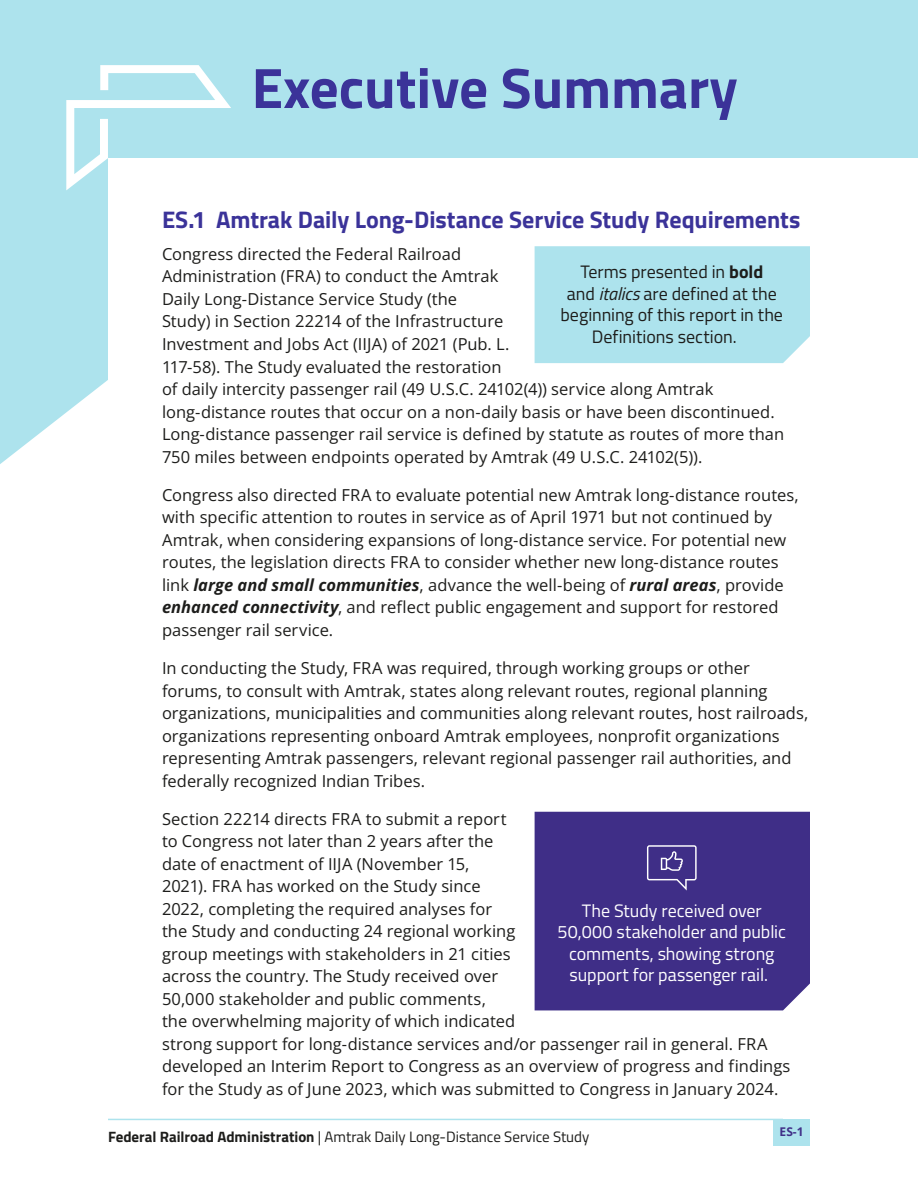
<style>
.page{position:relative;width:918px;height:1188px;background:#fff}
.page>*{position:absolute;margin:0;border:0;box-sizing:border-box;transform-origin:0 0}
.t1{font:700 57px "Titillium Web";color:#3b3399}
.t2{font:700 24px "Titillium Web";letter-spacing:-.005em;color:#3b3399}
.t3{font:18px/21.6px "Titillium Web";letter-spacing:-.005em;color:#fff;text-align:center}
.t4{font:18px "Titillium Web";letter-spacing:-.005em;color:#1d1d1b}
.t5{font:16.5px/22.5px "Open Sans";color:#1d1d1b}
.t6{font:15px "Titillium Web";color:#1d1d1b}
.t7{font:700 12px "Open Sans";color:#403088}
.s1{font-weight:700;font-style:italic}
.s2{font-weight:700}
.s3{font-style:italic}
</style>
<div class="page">
<div style="left:0;top:0;width:918px;height:467px;background:#ade3ed"></div>
<div style="left:108px;top:158px;width:810px;height:1030px;background:#fff"></div>
<svg style="left:66px;top:65px;width:165px;height:125px"></svg>
<svg style="left:0;top:380px;width:108px;height:87px"></svg>
<hr style="left:108px;top:1119px;width:675px;height:1px;background:#ade3ed">
<div style="left:773px;top:1119px;width:37px;height:27px;background:#ade3ed"></div>
<div style="left:535px;top:246px;width:275px;height:117px;background:#ade3ed"></div>
<div style="left:535px;top:812px;width:275px;height:198px;background:#3f2e87"></div>
<svg style="left:647px;top:845px;width:50px;height:46px"></svg>
<h1 class="t1" style="left:252px;top:44px;width:488px">Executive Summary</h1>
<h2 class="t2" style="left:162px;top:202px;width:640px">ES.1 Amtrak Daily Long-Distance Service Study Requirements</h2>
<p class="t5" style="left:162px;top:242px;width:624px">Congress directed the Federal Railroad<br>Administration (FRA) to conduct the Amtrak<br>Daily Long-Distance Service Study (the<br>Study) in Section 22214 of the Infrastructure<br>Investment and Jobs Act (IIJA) of 2021 (Pub. L.<br>117-58). The Study evaluated the restoration<br>of daily intercity passenger rail (49 U.S.C. 24102(4)) service along Amtrak long-distance routes that occur on a non-daily basis or have been discontinued.<br>Long-distance passenger rail service is defined by statute as routes of more than 750 miles between endpoints operated by Amtrak (49 U.S.C. 24102(5)).</p>
<p class="t5" style="left:162px;top:483px;width:638px">Congress also directed FRA to evaluate potential new Amtrak long-distance routes, with specific attention to routes in service as of April 1971 but not continued by Amtrak, when considering expansions of long-distance service. For potential new routes, the legislation directs FRA to consider whether new long-distance routes link <span class="s1">large and small communities</span>, advance the well-being of <span class="s1">rural areas</span>, provide <span class="s1">enhanced connectivity</span>, and reflect public engagement and support for restored passenger rail service.</p>
<p class="t5" style="left:162px;top:656px;width:648px">In conducting the Study, FRA was required, through working groups or other forums, to consult with Amtrak, states along relevant routes, regional planning organizations, municipalities and communities along relevant routes, host railroads, organizations representing onboard Amtrak employees, nonprofit organizations representing Amtrak passengers, relevant regional passenger rail authorities, and federally recognized Indian Tribes.</p>
<p class="t5" style="left:162px;top:807px;width:630px">Section 22214 directs FRA to submit a report<br>to Congress not later than 2 years after the<br>date of enactment of IIJA (November 15,<br>2021). FRA has worked on the Study since<br>2022, completing the required analyses for<br>the Study and conducting 24 regional working<br>group meetings with stakeholders in 21 cities<br>across the country. The Study received over<br>50,000 stakeholder and public comments,<br>the overwhelming majority of which indicated<br>strong support for long-distance services and/or passenger rail in general. FRA developed an Interim Report to Congress as an overview of progress and findings for the Study as of June 2023, which was submitted to Congress in January 2024.</p>
<p class="t4" style="left:580px;top:259px;width:184px">Terms presented in <span class="s2">bold</span></p>
<p class="t4" style="left:567px;top:280px;width:212px">and <span class="s3">italics</span> are defined at the</p>
<p class="t4" style="left:561px;top:302px;width:224px">beginning of this report in the</p>
<p class="t4" style="left:592px;top:323px;width:146px">Definitions section.</p>
<p class="t3" style="left:558px;top:899px;width:230px">The Study received over<br>50,000 stakeholder and public comments, showing strong support for passenger rail.</p>
<p class="t6" style="left:108px;top:1126px;width:483px"><span class="s2">Federal Railroad Administration</span> | Amtrak Daily Long-Distance Service Study</p>
<p class="t7" style="left:780px;top:1124px;width:26px">ES-1</p>
</div>
